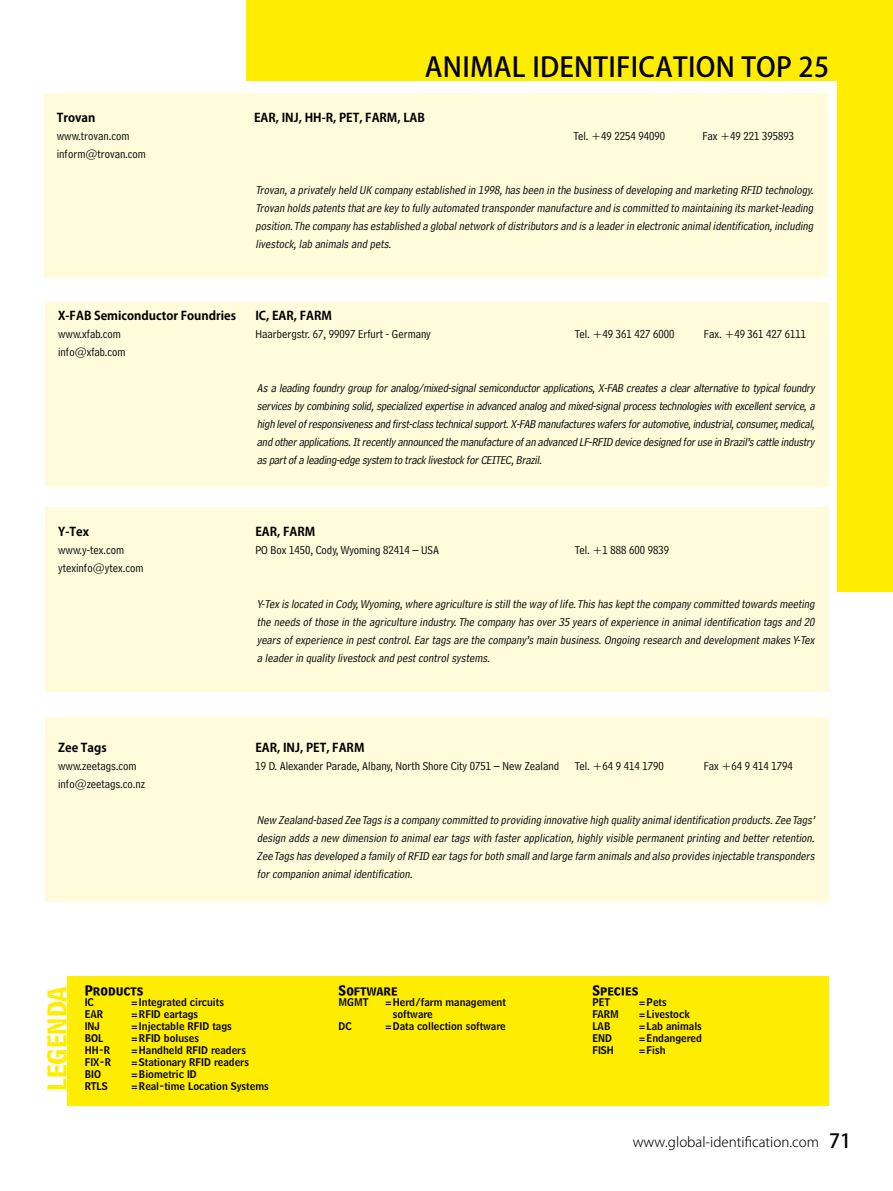
<style>
.page{position:relative;width:893px;height:1191px;background:#fff}
.page>*{position:absolute;margin:0;border:0;box-sizing:border-box;transform-origin:0 0}
.t1{font:500 27px "Koz Go Std";letter-spacing:.01em;color:#000}
.t2{font:22.5px "Bell Centennial Bold Listing";color:#ffed00}
.t3{font:300 13.5px "Koz Go Std";color:#000}
.t4{font:italic 12px/18px "Bell Centennial Address";color:#000;text-align:justify}
.t5{font:12px "Bell Centennial Address";color:#000}
.t6{font:700 12px "Koz Go Std";color:#000}
.t7{font:12px "Bell Centennial Bold Listing";color:#000}
.t8{font:10.5px/12px "Bell Centennial Name And Number";color:#000}
.s1{font-weight:500;font-size:19.5px}
</style>
<div class="page">
<div style="left:838px;top:0;width:55px;height:591px;background:#ffed00"></div>
<div style="left:247px;top:0;width:646px;height:81px;background:#ffed00"></div>
<div style="left:44px;top:93px;width:784px;height:185px;background:#fffbdb"></div>
<div style="left:45px;top:302px;width:784px;height:184px;background:#fffbdb"></div>
<div style="left:45px;top:507px;width:784px;height:185px;background:#fffbdb"></div>
<div style="left:68px;top:976px;width:761px;height:130px;background:#ffed00"></div>
<div style="left:45px;top:717px;width:784px;height:184px;background:#fffbdb"></div>
<h1 class="t1" style="left:425px;top:50px;width:406px">ANIMAL IDENTIFICATION TOP 25</h1>
<p class="t6" style="left:57px;top:109px;width:40px">Trovan</p>
<p class="t6" style="left:254px;top:109px;width:172px">EAR, INJ, HH-R, PET, FARM, LAB</p>
<p class="t5" style="left:57px;top:129px;width:74px">www.trovan.com</p>
<p class="t5" style="left:574px;top:129px;width:93px">Tel. +49 2254 94090</p>
<p class="t5" style="left:703px;top:129px;width:93px">Fax +49 221 395893</p>
<p class="t5" style="left:57px;top:147px;width:91px">inform@trovan.com</p>
<p class="t4" style="left:256px;top:181px;width:562px">Trovan,a privately held UK company established in 1998,has been in the business ofdeveloping and marketing RFID technology.<br>Trovan holds patents thatare key to fully automated transpondermanufacture and is committed to maintaining its market-leading position.The company has established a globalnetwork ofdistributors and is a leaderin electronic animalidentification,including livestock,lab animals and pets.</p>
<p class="t6" style="left:58px;top:307px;width:179px">X-FAB Semiconductor Foundries</p>
<p class="t6" style="left:255px;top:307px;width:78px">IC, EAR, FARM</p>
<p class="t5" style="left:58px;top:327px;width:64px">www.xfab.com</p>
<p class="t5" style="left:255px;top:327px;width:177px">Haarbergstr. 67, 99097 Erfurt - Germany</p>
<p class="t5" style="left:575px;top:327px;width:101px">Tel. +49 361 427 6000</p>
<p class="t5" style="left:704px;top:327px;width:104px">Fax. +49 361 427 6111</p>
<p class="t5" style="left:58px;top:345px;width:69px">info@xfab.com</p>
<p class="t4" style="left:257px;top:379px;width:562px">Asa leading foundrygroup foranalog/mixed-signalsemiconductorapplications,X-FAB createsa clearalternative to typicalfoundry servicesbycombining solid,specialized expertise in advanced analog and mixed-signalprocesstechnologieswith excellentservice,a high levelofresponsivenessand first-classtechnicalsupport.X-FAB manufactureswafersforautomotive,industrial,consumer,medical, and otherapplications.Itrecentlyannounced the manufacture ofan advanced LF-RFID device designed foruse in Brazil’scattle industry aspartofa leading-edge system to tracklivestockforCEITEC,Brazil.</p>
<p class="t6" style="left:58px;top:523px;width:32px">Y-Tex</p>
<p class="t6" style="left:255px;top:523px;width:61px">EAR, FARM</p>
<p class="t5" style="left:58px;top:543px;width:68px">www.y-tex.com</p>
<p class="t5" style="left:255px;top:543px;width:185px">PO Box 1450, Cody, Wyoming 82414 – USA</p>
<p class="t5" style="left:575px;top:543px;width:96px">Tel. +1 888 600 9839</p>
<p class="t5" style="left:58px;top:561px;width:87px">ytexinfo@ytex.com</p>
<p class="t4" style="left:257px;top:595px;width:562px">Y-Tex is located in Cody,Wyoming,where agriculture is stillthe way oflife.This has keptthe company committed towards meeting the needs ofthose in the agriculture industry.The company has over35 years ofexperience in animalidentification tags and 20 years ofexperience in pestcontrol.Eartags are the company’s main business.Ongoing research and developmentmakes Y-Tex a leaderin quality livestock and pestcontrolsystems.</p>
<p class="t6" style="left:58px;top:739px;width:50px">Zee Tags</p>
<p class="t6" style="left:255px;top:739px;width:111px">EAR, INJ, PET, FARM</p>
<p class="t5" style="left:58px;top:759px;width:80px">www.zeetags.com</p>
<p class="t5" style="left:255px;top:759px;width:305px">19 D. Alexander Parade, Albany, North Shore City 0751 – New Zealand</p>
<p class="t5" style="left:575px;top:759px;width:90px">Tel. +64 9 414 1790</p>
<p class="t5" style="left:704px;top:759px;width:90px">Fax +64 9 414 1794</p>
<p class="t5" style="left:58px;top:777px;width:88px">info@zeetags.co.nz</p>
<p class="t4" style="left:257px;top:811px;width:562px">New Zealand-based Zee Tags is a company committed to providing innovative high quality animalidentification products.Zee Tags’ design adds a new dimension to animaleartags with fasterapplication,highly visible permanentprinting and betterretention.<br>Zee Tags has developed a family ofRFID eartags forboth smalland large farm animals and also provides injectable transponders forcompanion animalidentification.</p>
<h2 class="t2" style="left:42px;top:1090px;width:106px;rotate:-90deg">Legenda</h2>
<p class="t7" style="left:85px;top:981px;width:61px">Products</p>
<p class="t8" style="left:85px;top:995px;width:11px">IC</p>
<p class="t8" style="left:130px;top:995px;width:95px">=Integrated circuits</p>
<p class="t8" style="left:85px;top:1007px;width:20px">EAR</p>
<p class="t8" style="left:130px;top:1007px;width:70px">=RFID eartags</p>
<p class="t8" style="left:85px;top:1019px;width:17px">INJ</p>
<p class="t8" style="left:130px;top:1019px;width:103px">=Injectable RFID tags</p>
<p class="t8" style="left:85px;top:1031px;width:20px">BOL</p>
<p class="t8" style="left:130px;top:1031px;width:70px">=RFID boluses</p>
<p class="t8" style="left:85px;top:1043px;width:27px">HH-R</p>
<p class="t8" style="left:130px;top:1043px;width:117px">=Handheld RFID readers</p>
<p class="t8" style="left:85px;top:1055px;width:28px">FIX-R</p>
<p class="t8" style="left:130px;top:1055px;width:120px">=Stationary RFID readers</p>
<p class="t8" style="left:85px;top:1067px;width:18px">BIO</p>
<p class="t8" style="left:130px;top:1067px;width:68px">=Biometric ID</p>
<p class="t8" style="left:85px;top:1079px;width:25px">RTLS</p>
<p class="t8" style="left:130px;top:1079px;width:140px">=Real-time Location Systems</p>
<p class="t7" style="left:339px;top:981px;width:61px">Software</p>
<p class="t8" style="left:339px;top:995px;width:32px">MGMT</p>
<p class="t8" style="left:393px;top:995px;width:115px;text-indent:-9px">=Herd/farm management software</p>
<p class="t8" style="left:339px;top:1019px;width:15px">DC</p>
<p class="t8" style="left:384px;top:1019px;width:123px">=Data collection software</p>
<p class="t7" style="left:592px;top:981px;width:48px">Species</p>
<p class="t8" style="left:592px;top:995px;width:20px">PET</p>
<p class="t8" style="left:638px;top:995px;width:30px">=Pets</p>
<p class="t8" style="left:592px;top:1007px;width:28px">FARM</p>
<p class="t8" style="left:638px;top:1007px;width:53px">=Livestock</p>
<p class="t8" style="left:592px;top:1019px;width:20px">LAB</p>
<p class="t8" style="left:638px;top:1019px;width:66px">=Lab animals</p>
<p class="t8" style="left:592px;top:1031px;width:21px">END</p>
<p class="t8" style="left:638px;top:1031px;width:66px">=Endangered</p>
<p class="t8" style="left:592px;top:1043px;width:23px">FISH</p>
<p class="t8" style="left:638px;top:1043px;width:29px">=Fish</p>
<p class="t3" style="left:633px;top:1133px;width:220px">www.global-identification.com <span class="s1">71</span></p>
</div>
